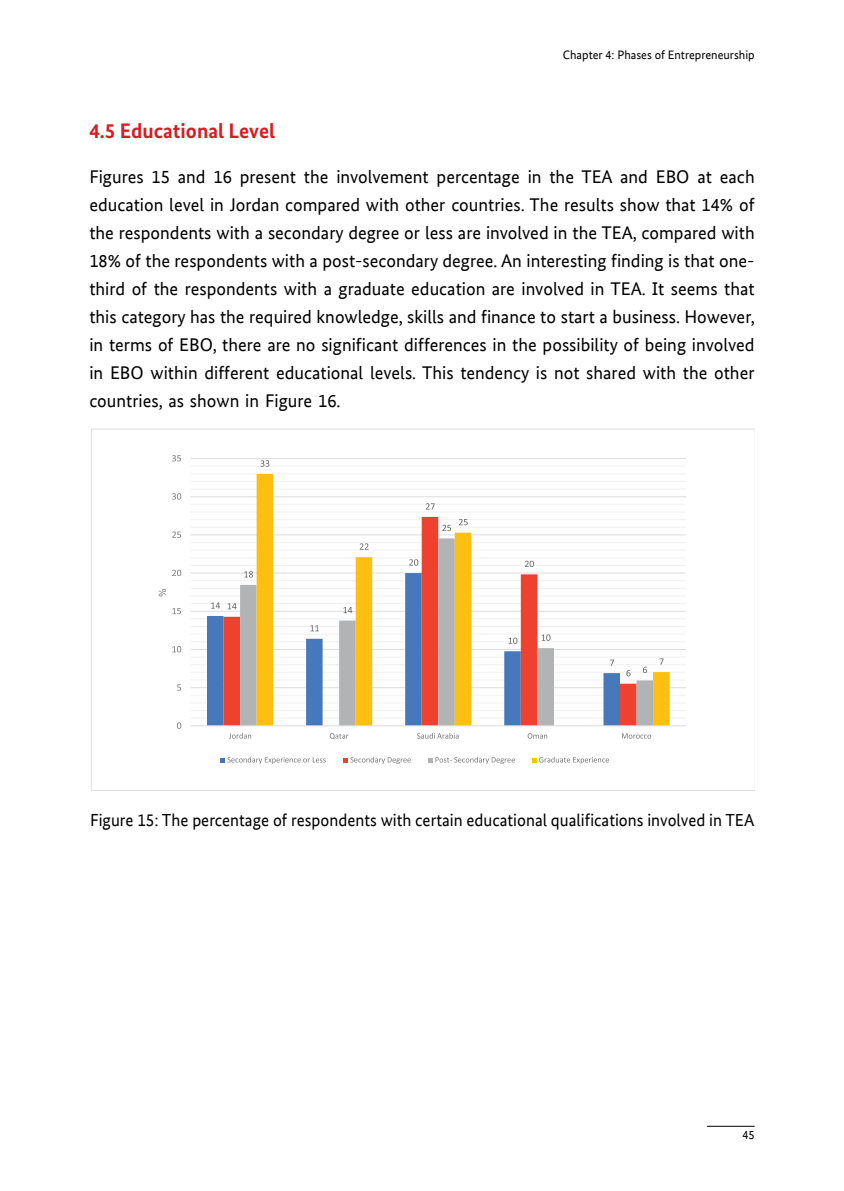
<style>
.page{position:relative;width:844px;height:1191px;background:#fff}
.page>*{position:absolute;margin:0;border:0;box-sizing:border-box;transform-origin:0 0}
.t1{font:700 21px "Bundes Sans";color:#d71d24}
.t2{font:18.38px/28px "Bundes Sans Office";color:#000;text-align:justify}
.t3{font:17.5px "Bundes Sans Office";color:#000}
.t4{font:12.25px "Bundes Sans Office";color:#000}
.t5{font:9.8px "Arial";color:#77787b}
</style>
<div class="page">
<hr style="left:706px;top:1126px;width:48px;height:1px;background:#000">
<svg style="left:91px;top:429px;width:663px;height:361px"></svg>
<svg style="left:229px;top:733px;width:22px;height:5px"></svg>
<svg style="left:330px;top:733px;width:18px;height:6px"></svg>
<svg style="left:417px;top:733px;width:41px;height:5px"></svg>
<svg style="left:527px;top:733px;width:20px;height:5px"></svg>
<svg style="left:621px;top:733px;width:30px;height:5px"></svg>
<svg style="left:220px;top:757px;width:105px;height:7px"></svg>
<svg style="left:343px;top:757px;width:67px;height:7px"></svg>
<svg style="left:428px;top:757px;width:87px;height:7px"></svg>
<svg style="left:532px;top:757px;width:77px;height:7px"></svg>
<hr style="left:190px;top:717px;width:496px;height:1px;background:#f1f1f2">
<hr style="left:190px;top:710px;width:496px;height:1px;background:#f1f1f2">
<hr style="left:190px;top:702px;width:496px;height:1px;background:#f1f1f2">
<hr style="left:190px;top:695px;width:496px;height:1px;background:#f1f1f2">
<hr style="left:190px;top:679px;width:496px;height:1px;background:#f1f1f2">
<hr style="left:190px;top:672px;width:496px;height:1px;background:#f1f1f2">
<hr style="left:190px;top:664px;width:496px;height:1px;background:#f1f1f2">
<hr style="left:190px;top:656px;width:496px;height:1px;background:#f1f1f2">
<hr style="left:190px;top:641px;width:496px;height:1px;background:#f1f1f2">
<hr style="left:190px;top:634px;width:496px;height:1px;background:#f1f1f2">
<hr style="left:190px;top:626px;width:496px;height:1px;background:#f1f1f2">
<hr style="left:190px;top:618px;width:496px;height:1px;background:#f1f1f2">
<hr style="left:190px;top:603px;width:496px;height:1px;background:#f1f1f2">
<hr style="left:190px;top:595px;width:496px;height:1px;background:#f1f1f2">
<hr style="left:190px;top:588px;width:496px;height:1px;background:#f1f1f2">
<hr style="left:190px;top:580px;width:496px;height:1px;background:#f1f1f2">
<hr style="left:190px;top:565px;width:496px;height:1px;background:#f1f1f2">
<hr style="left:190px;top:557px;width:496px;height:1px;background:#f1f1f2">
<hr style="left:190px;top:550px;width:496px;height:1px;background:#f1f1f2">
<hr style="left:190px;top:542px;width:496px;height:1px;background:#f1f1f2">
<hr style="left:190px;top:527px;width:496px;height:1px;background:#f1f1f2">
<hr style="left:190px;top:519px;width:496px;height:1px;background:#f1f1f2">
<hr style="left:190px;top:511px;width:496px;height:1px;background:#f1f1f2">
<hr style="left:190px;top:504px;width:496px;height:1px;background:#f1f1f2">
<hr style="left:190px;top:489px;width:496px;height:1px;background:#f1f1f2">
<hr style="left:190px;top:481px;width:496px;height:1px;background:#f1f1f2">
<hr style="left:190px;top:473px;width:496px;height:1px;background:#f1f1f2">
<hr style="left:190px;top:466px;width:496px;height:1px;background:#f1f1f2">
<hr style="left:190px;top:687px;width:496px;height:1px;background:#dcddde">
<hr style="left:190px;top:649px;width:496px;height:1px;background:#dcddde">
<hr style="left:190px;top:611px;width:496px;height:1px;background:#dcddde">
<hr style="left:190px;top:572px;width:496px;height:1px;background:#dcddde">
<hr style="left:190px;top:534px;width:496px;height:1px;background:#dcddde">
<hr style="left:190px;top:496px;width:496px;height:1px;background:#dcddde">
<hr style="left:190px;top:458px;width:496px;height:1px;background:#dcddde">
<svg style="left:207px;top:573px;width:16px;height:152px;fill:#4878bc"></svg>
<svg style="left:223px;top:517px;width:33px;height:208px"></svg>
<svg style="left:240px;top:538px;width:16px;height:187px;fill:#b1b3b5"></svg>
<svg style="left:256px;top:474px;width:413px;height:251px"></svg>
<hr style="left:190px;top:725px;width:496px;height:1px;background:#dcddde">
<svg style="left:211px;top:602px;width:9px;height:6px"></svg>
<svg style="left:310px;top:625px;width:9px;height:6px"></svg>
<svg style="left:409px;top:559px;width:9px;height:6px"></svg>
<svg style="left:508px;top:637px;width:9px;height:7px"></svg>
<svg style="left:609px;top:659px;width:4px;height:7px"></svg>
<svg style="left:228px;top:603px;width:8px;height:6px"></svg>
<svg style="left:425px;top:503px;width:9px;height:6px"></svg>
<svg style="left:525px;top:560px;width:9px;height:7px"></svg>
<svg style="left:626px;top:670px;width:4px;height:6px"></svg>
<svg style="left:244px;top:571px;width:9px;height:6px"></svg>
<svg style="left:343px;top:607px;width:9px;height:6px"></svg>
<svg style="left:442px;top:525px;width:9px;height:6px"></svg>
<svg style="left:541px;top:634px;width:9px;height:7px"></svg>
<svg style="left:643px;top:666px;width:4px;height:7px"></svg>
<svg style="left:260px;top:460px;width:9px;height:7px"></svg>
<svg style="left:359px;top:543px;width:9px;height:6px"></svg>
<svg style="left:459px;top:519px;width:8px;height:6px"></svg>
<svg style="left:659px;top:658px;width:4px;height:6px"></svg>
<svg style="left:177px;top:722px;width:4px;height:7px"></svg>
<svg style="left:177px;top:684px;width:4px;height:6px"></svg>
<svg style="left:172px;top:646px;width:9px;height:6px"></svg>
<svg style="left:172px;top:608px;width:9px;height:6px"></svg>
<svg style="left:172px;top:570px;width:9px;height:6px"></svg>
<svg style="left:172px;top:531px;width:9px;height:7px"></svg>
<svg style="left:172px;top:493px;width:9px;height:6px"></svg>
<svg style="left:172px;top:455px;width:9px;height:6px"></svg>
<p class="t4" style="left:562px;top:48px;width:193px">Chapter 4: Phases of Entrepreneurship</p>
<p class="t1" style="left:89px;top:118px;width:187px">4.5 Educational Level</p>
<p class="t2" style="left:89px;top:163px;width:667px">Figures 15 and 16 present the involvement percentage in the TEA and EBO at each education level in Jordan compared with other countries. The results show that 14% of the respondents with a secondary degree or less are involved in the TEA, compared with 18% of the respondents with a post-secondary degree. An interesting finding is that one&shy;third of the respondents with a graduate education are involved in TEA. It seems that this category has the required knowledge, skills and finance to start a business. However, in terms of EBO, there are no significant differences in the possibility of being involved in EBO within different educational levels. This tendency is not shared with the other countries, as shown in Figure 16.</p>
<p class="t5" style="left:156px;top:596px;width:10px;rotate:-90deg">%</p>
<p class="t3" style="left:90px;top:809px;width:665px">Figure 15: The percentage of respondents with certain educational qualifications involved in TEA</p>
<p class="t4" style="left:742px;top:1127px;width:14px">45</p>
</div>
